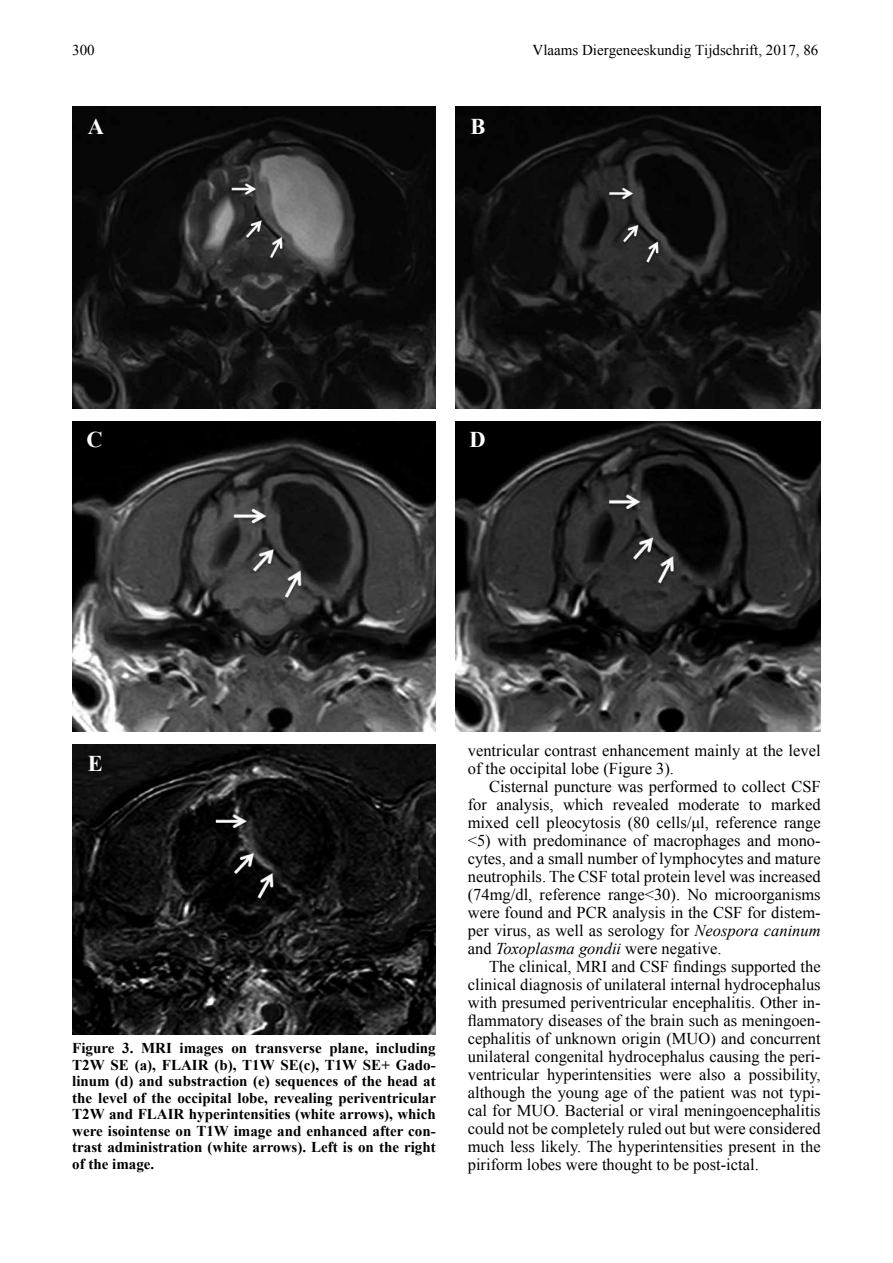
<style>
.page{position:relative;width:893px;height:1263px;background:#fff}
.page>*{position:absolute;margin:0;border:0;box-sizing:border-box;transform-origin:0 0}
.t1{font:700 22.5px "Times New Roman";color:#fff}
.t2{font:16.5px/18px "Times New Roman";color:#000;text-align:justify}
.t3{font:700 15px/16.5px "Times New Roman";color:#000;text-align:justify}
.t4{font:15px "Times New Roman";color:#000}
.s1{font-style:italic}
</style>
<div class="page">
<img style="left:72px;top:106px;width:364px;height:302px">
<img style="left:455px;top:106px;width:366px;height:302px">
<img style="left:72px;top:421px;width:364px;height:310px">
<img style="left:455px;top:421px;width:366px;height:310px">
<img style="left:72px;top:744px;width:364px;height:290px">
<p class="t4" style="left:72px;top:40px;width:24px">300</p>
<p class="t4" style="left:533px;top:40px;width:287px">Vlaams Diergeneeskundig Tijdschrift, 2017, 86</p>
<h1 class="t1" style="left:88px;top:111px;width:18px">A</h1>
<h1 class="t1" style="left:471px;top:111px;width:17px">B</h1>
<h1 class="t1" style="left:87px;top:424px;width:18px">C</h1>
<h1 class="t1" style="left:469px;top:424px;width:18px">D</h1>
<h1 class="t1" style="left:88px;top:748px;width:17px">E</h1>
<p class="t3" style="left:72px;top:1040px;width:365px">Figure 3. MRI images on transverse plane, including T2W SE (a), FLAIR (b), T1W SE(c), T1W SE+ Gado&shy;linum (d) and substraction (e) sequences of the head at the level of the occipital lobe, revealing periventricular T2W and FLAIR hyperintensities (white arrows), which were isointense on T1W image and enhanced after con&shy;trast administration (white arrows). Left is on the right of the image.</p>
<p class="t2" style="left:468px;top:741px;width:354px">ventricular contrast enhancement mainly at the level of the occipital lobe (Figure 3).</p>
<p class="t2" style="left:468px;top:777px;width:354px;text-indent:21px">Cisternal puncture was performed to collect CSF for analysis, which revealed moderate to marked mixed cell pleocytosis (80 cells/μl, reference range &lt;5) with predominance of macrophages and mono&shy;cytes, and a small number of lymphocytes and mature neutrophils. The CSF total protein level was increased (74mg/dl, reference range&lt;30). No microorganisms were found and PCR analysis in the CSF for distem&shy;per virus, as well as serology for <span class="s1">Neospora caninum </span>and <span class="s1">Toxoplasma gondii</span> were negative.</p>
<p class="t2" style="left:468px;top:957px;width:354px;text-indent:21px">The clinical, MRI and CSF findings supported the clinical diagnosis of unilateral internal hydrocephalus with presumed periventricular encephalitis. Other in&shy;flammatory diseases of the brain such as meningoen&shy;cephalitis of unknown origin (MUO) and concurrent unilateral congenital hydrocephalus causing the peri&shy;ventricular hyperintensities were also a possibility, although the young age of the patient was not typi&shy;cal for MUO. Bacterial or viral meningoencephalitis could not be completely ruled out but were considered much less likely. The hyperintensities present in the piriform lobes were thought to be post-ictal.</p>
</div>
